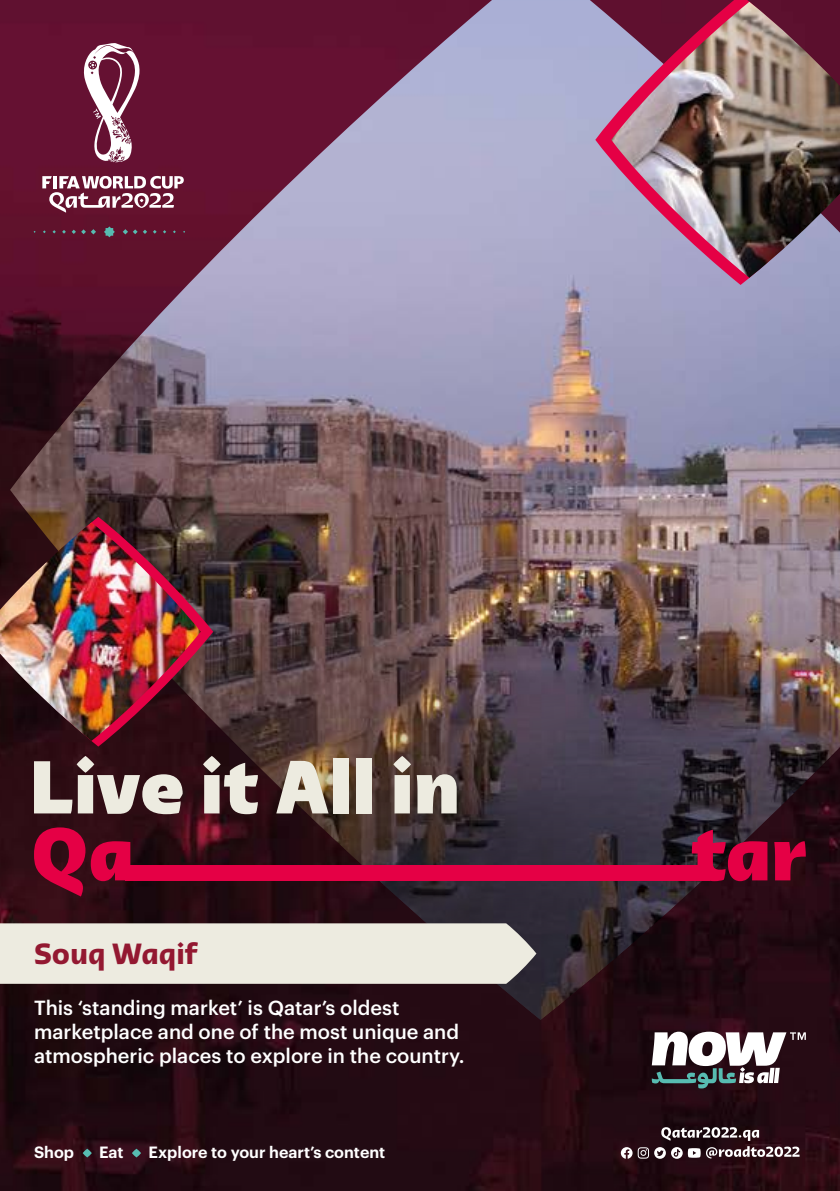
<style>
.page{position:relative;width:840px;height:1191px;background:#fff}
.page>*{position:absolute;margin:0;border:0;box-sizing:border-box;transform-origin:0 0}
.t1{font:700 30px "Qatar 2022";color:#931831}
.t2{font:500 20px/24px "Graphik";color:#fff}
.t3{font:600 16px "Graphik";color:#fff}
</style>
<div class="page">
<img style="left:0;top:0;width:839px;height:1191px">
<img style="left:10px;top:0;width:829px;height:1020px">
<svg style="left:0;top:517px;width:213px;height:229px;background:#49272b"></svg>
<img style="left:0;top:522px;width:201px;height:219px">
<svg style="left:595px;top:0;width:244px;height:285px;background:#a592b5"></svg>
<img style="left:611px;top:2px;width:228px;height:276px">
<div style="left:0;top:923px;width:536px;height:60px;background:#edebe0"></div>
<svg style="left:34px;top:756px;width:148px;height:58px;background:#8c7a78"></svg>
<svg style="left:203px;top:756px;width:55px;height:58px;background:#968884"></svg>
<svg style="left:276px;top:761px;width:52px;height:52px;background:#baae9e"></svg>
<div style="left:333px;top:758px;width:15px;height:55px;background:#edebe0"></div>
<div style="left:356px;top:758px;width:15px;height:55px;background:#edebe0"></div>
<svg style="left:393px;top:756px;width:63px;height:57px;background:#a39991"></svg>
<svg style="left:34px;top:827px;width:51px;height:69px;background:#9a0531"></svg>
<svg style="left:91px;top:841px;width:39px;height:40px"></svg>
<svg style="left:691px;top:829px;width:76px;height:52px;background:#950a36"></svg>
<svg style="left:773px;top:841px;width:32px;height:39px"></svg>
<div style="left:126px;top:865px;width:583px;height:15px;background:#e50045"></div>
<svg style="left:620px;top:1127px;width:179px;height:31px;background:#58444a"></svg>
<svg style="left:651px;top:1031px;width:154px;height:57px"></svg>
<svg style="left:34px;top:226px;width:151px;height:11px;background:#60223a"></svg>
<svg style="left:42px;top:176px;width:142px;height:37px"></svg>
<svg style="left:82px;top:43px;width:57px;height:119px"></svg>
<svg style="left:83px;top:1148px;width:9px;height:9px"></svg>
<svg style="left:132px;top:1148px;width:9px;height:9px"></svg>
<h1 class="t1" style="left:34px;top:936px;width:166px">Souq Waqif</h1>
<p class="t2" style="left:34px;top:994px;width:432px">This ‘standing market’ is Qatar’s oldest marketplace and one of the most unique and atmospheric places to explore in the country.</p>
<p class="t3" style="left:34px;top:1139px;width:42px">Shop</p>
<p class="t3" style="left:99px;top:1139px;width:26px">Eat</p>
<p class="t3" style="left:148px;top:1139px;width:238px">Explore to your heart’s content</p>
</div>
